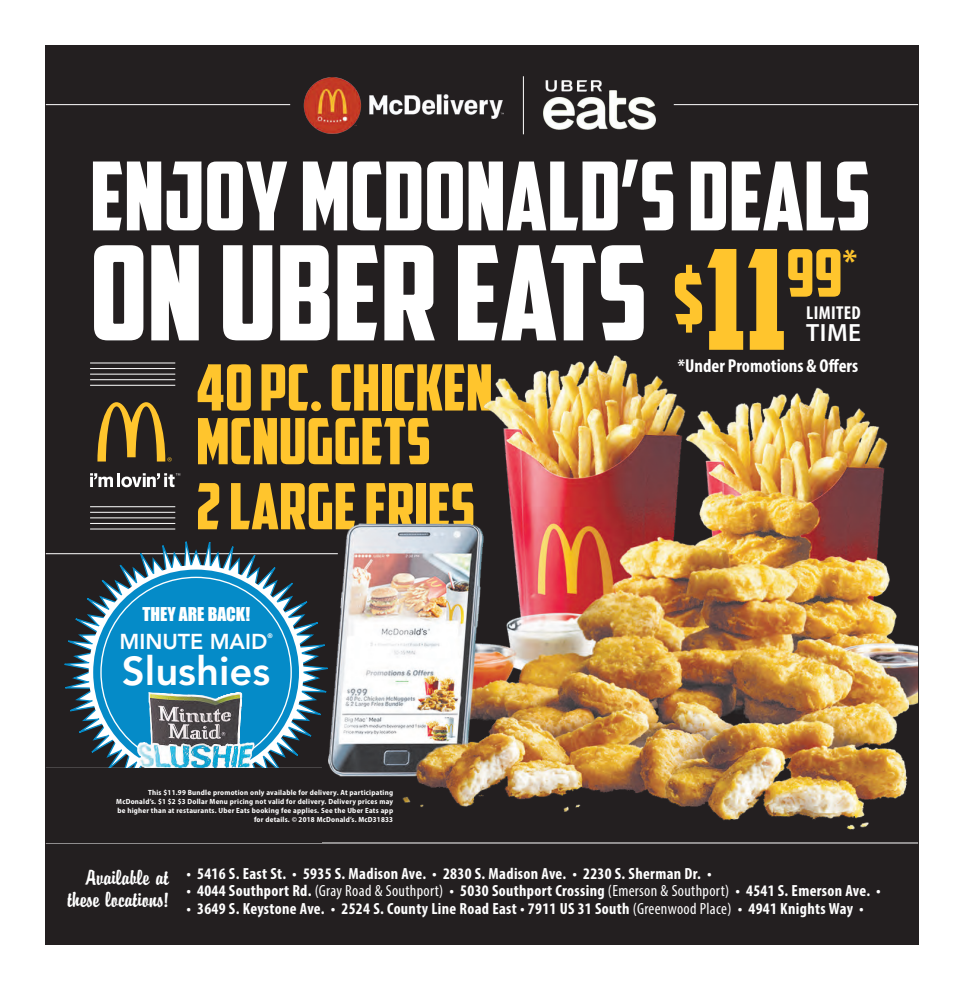
<style>
.page{position:relative;width:964px;height:990px;background:#fff}
.page>*{position:absolute;margin:0;border:0;box-sizing:border-box;transform-origin:0 0}
.t1{font:131.25px "American Captain";color:#fff}
.t2{font:95px "American Captain";color:#fff}
.t3{font:63.75px/53.8px "American Captain";color:#ffc52d}
.t4{font:800 40px "Avenir";color:#fff}
.t5{font:600 25px "Myriad Pro";color:#fff}
.t6{font:23px/22.1px "Brody D";color:#fff;text-align:right}
.t7{font:800 21.5px "Avenir";color:#fff}
.t8{font:700 condensed 18.75px "Myriad Pro";color:#fff}
.t9{font:700 condensed 18.75px "Myriad Pro";letter-spacing:.02em;color:#fff}
.t10{font:17.5px "Impact";color:#fff}
.t11{font:700 condensed 16.12px "Myriad Pro";letter-spacing:.02em;color:#fff}
.t12{font:700 semi-condensed 7.5px/9px "Myriad Pro";letter-spacing:.03em;color:#fff;text-align:right}
.t13{font:800 6.5px "Avenir";color:#fff}
.s1{font-size:93.75px;color:#ffc52d}
.s2{font-size:139px;color:#ffc52d}
.s3{font-style:italic;font-stretch:normal}
.s4{font-weight:400}
</style>
<div class="page">
<div style="left:45px;top:45px;width:873px;height:900px;background:#231f20"></div>
<hr style="left:45px;top:553px;width:293px;height:1px;background:#fff">
<svg style="left:54px;top:541px;width:275px;height:227px"></svg>
<hr style="left:45px;top:843px;width:873px;height:1px;background:#fff">
<svg style="left:97px;top:402px;width:75px;height:60px"></svg>
<svg style="left:90px;top:473px;width:23px;height:14px"></svg>
<hr style="left:117px;top:473px;width:3px;height:14px;background:#fff">
<svg style="left:121px;top:473px;width:59px;height:14px"></svg>
<img style="left:369px;top:94px;width:134px;height:24px">
<img style="left:304px;top:77px;width:57px;height:57px">
<img style="left:543px;top:81px;width:111px;height:49px">
<hr style="left:523px;top:76px;width:1px;height:58px;background:#fff">
<img style="left:329px;top:355px;width:587px;height:475px">
<hr style="left:673px;top:104px;width:245px;height:1px;background:#fff">
<hr style="left:45px;top:104px;width:245px;height:1px;background:#fff">
<hr style="left:90px;top:363px;width:85px;height:1px;background:#fff">
<hr style="left:90px;top:385px;width:85px;height:1px;background:#fff">
<hr style="left:90px;top:379px;width:85px;height:1px;background:#fff">
<hr style="left:90px;top:374px;width:85px;height:1px;background:#fff">
<hr style="left:90px;top:368px;width:85px;height:1px;background:#fff">
<hr style="left:90px;top:529px;width:85px;height:1px;background:#fff">
<hr style="left:90px;top:523px;width:85px;height:1px;background:#fff">
<hr style="left:90px;top:518px;width:85px;height:1px;background:#fff">
<hr style="left:90px;top:512px;width:85px;height:1px;background:#fff">
<hr style="left:90px;top:506px;width:85px;height:1px;background:#fff">
<svg style="left:91px;top:567px;width:210px;height:210px;background:#2b9cd0"></svg>
<div style="left:119px;top:595px;width:155px;height:93px;background:#058bc8"></div>
<hr style="left:45px;top:768px;width:277px;height:1px;background:#fff">
<img style="left:138px;top:693px;width:116px;height:76px">
<div style="left:45px;top:769px;width:277px;height:74px;background:#231f20"></div>
<p class="t2" style="left:90px;top:139px;width:782px">ENJOY MCDONALD’S DEALS</p>
<p class="t1" style="left:90px;top:214px;width:768px">ON UBER EATS <span class="s1">$</span><span class="s2">11</span><sup>99</sup><sup>*</sup></p>
<p class="t8" style="left:677px;top:354px;width:182px">*Under Promotions &amp; Offers</p>
<p class="t9" style="left:805px;top:301px;width:56px">LIMITED</p>
<p class="t5" style="left:805px;top:317px;width:56px">TIME</p>
<p class="t3" style="left:196px;top:360px;width:298px">40 PC. CHICKEN<br>MCNUGGETS</p>
<p class="t3" style="left:196px;top:479px;width:280px">2 LARGE FRIES</p>
<p class="t10" style="left:142px;top:601px;width:109px">THEY ARE BACK!</p>
<p class="t7" style="left:119px;top:629px;width:149px">MINUTE MAID</p>
<p class="t13" style="left:267px;top:632px;width:7px">®</p>
<p class="t4" style="left:122px;top:648px;width:150px">Slushies</p>
<p class="t12" style="left:116px;top:788px;width:278px">This $11.99 Bundle promotion only available for delivery. At participating McDonald’s. $1 $2 $3 Dollar Menu pricing not valid for delivery. Delivery prices may be higher than at restaurants. Uber Eats booking fee applies. See the Uber Eats app for details. <span class="s3">©</span> 2018 McDonald’s. McD31833</p>
<p class="t6" style="left:67px;top:866px;width:103px">Available at these locations!</p>
<p class="t11" style="left:186px;top:863px;width:526px">• 5416 S. East St. • 5935 S. Madison Ave. • 2830 S. Madison Ave. • 2230 S. Sherman Dr. •</p>
<p class="t11" style="left:186px;top:881px;width:695px">• 4044 Southport Rd. <span class="s4">(Gray Road &amp; Southport)</span> • 5030 Southport Crossing <span class="s4">(Emerson &amp; Southport)</span> • 4541 S. Emerson Ave. •</p>
<p class="t11" style="left:186px;top:898px;width:678px">• 3649 S. Keystone Ave. • 2524 S. County Line Road East • 7911 US 31 South <span class="s4">(Greenwood Place)</span> • 4941 Knights Way •</p>
</div>
